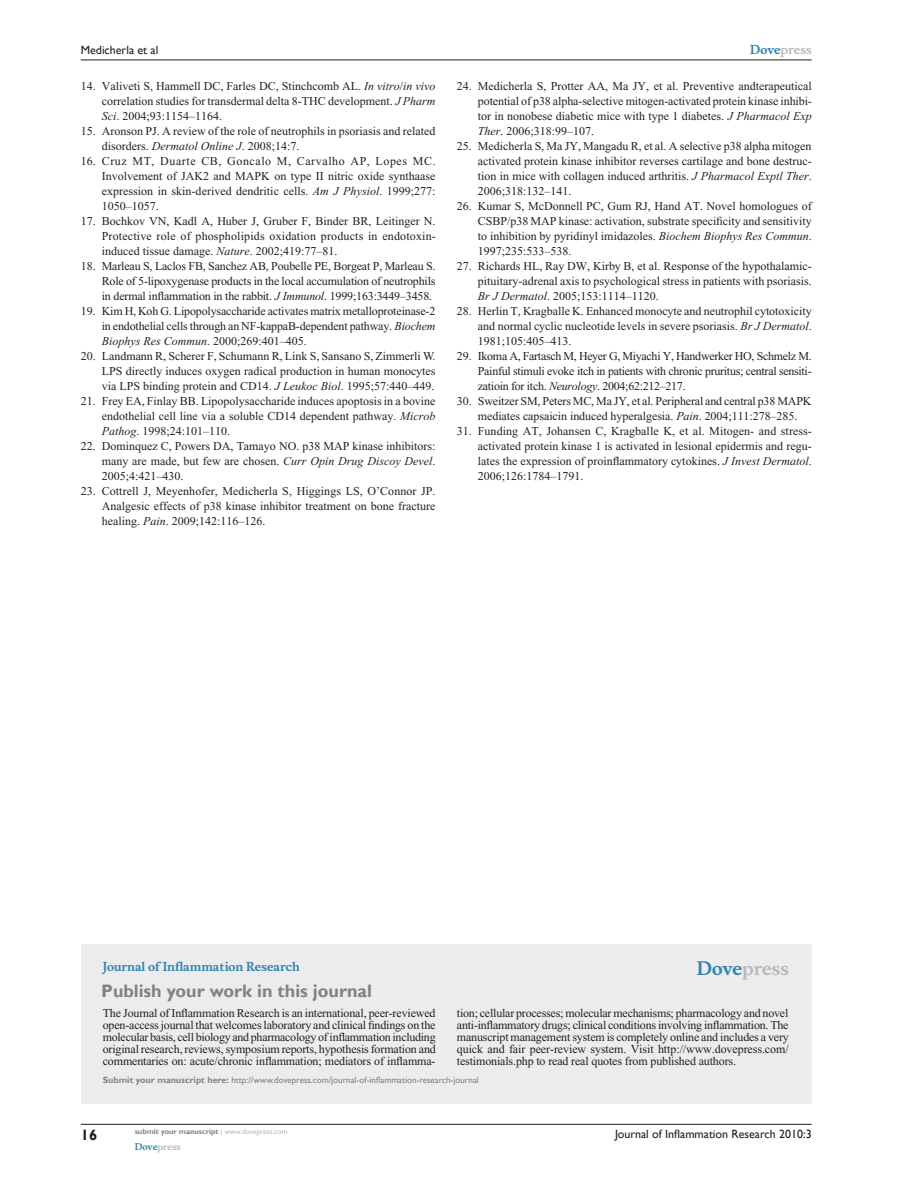
<style>
.page{position:relative;width:918px;height:1188px;background:#fff}
.page>*{position:absolute;margin:0;border:0;box-sizing:border-box;transform-origin:0 0}
.t1{font:700 18px "Gill Sans";color:#808285}
.t2{font:700 18px "Musee";color:#b8b9bc}
.t3{font:700 15px "Gill Sans";color:#231f20}
.t4{font:12px/15px "Times New Roman";color:#231f20;text-align:justify}
.t5{font:12px "Gill Sans";color:#231f20}
.t6{font:700 12px "Musee";color:#3485ae}
.t7{font:700 12px "Musee";color:#b8b9bc}
.t8{font:9px "Gill Sans";color:#808285}
.t9{font:700 9px "Musee";color:#b8b9bc}
.t10{font:700 7.5px "Gill Sans";color:#808285}
.s1{color:#3485ae}
.s2{font-style:italic}
.s3{font-weight:700}
.s4{font-weight:400;color:#b8b9bc}
</style>
<div class="page">
<div style="left:81px;top:944px;width:731px;height:159px;background:#ececee"></div>
<hr style="left:81px;top:1124px;width:731px;height:1px;background:#231f20">
<hr style="left:81px;top:60px;width:731px;height:1px;background:#231f20">
<p class="t5" style="left:81px;top:43px;width:79px">Medicherla et al</p>
<p class="t7" style="left:750px;top:43px;width:63px"><span class="s1">Dove</span>press</p>
<p class="t4" style="left:102px;top:79px;width:335px;text-indent:-21px">14. Valiveti S, Hammell DC, Farles DC, Stinchcomb AL. <span class="s2">In vitro</span>/<span class="s2">in vivo </span>correlation studies for transdermal delta 8-THC development. <span class="s2">J Pharm Sci</span>. 2004;93:1154–1164.</p>
<p class="t4" style="left:102px;top:124px;width:335px;text-indent:-21px">15. Aronson PJ. A review of the role of neutrophils in psoriasis and related disorders. <span class="s2">Dermatol Online J</span>. 2008;14:7.</p>
<p class="t4" style="left:102px;top:154px;width:335px;text-indent:-21px">16. Cruz MT, Duarte CB, Goncalo M, Carvalho AP, Lopes MC.<br>Involvement of JAK2 and MAPK on type II nitric oxide synthaase expression in skin-derived dendritic cells. <span class="s2">Am J Physiol</span>. 1999;277:<br>1050–1057.</p>
<p class="t4" style="left:102px;top:214px;width:336px;text-indent:-21px">17. Bochkov VN, Kadl A, Huber J, Gruber F, Binder BR, Leitinger N.<br>Protective role of phospholipids oxidation products in endotoxin&shy;induced tissue damage. <span class="s2">Nature</span>. 2002;419:77–81.</p>
<p class="t4" style="left:102px;top:259px;width:335px;text-indent:-21px">18. Marleau S, Laclos FB, Sanchez AB, Poubelle PE, Borgeat P, Marleau S.<br>Role of 5-lipoxygenase products in the local accumulation of neutrophils in dermal inflammation in the rabbit. <span class="s2">J Immunol</span>. 1999;163:3449–3458.</p>
<p class="t4" style="left:102px;top:304px;width:335px;text-indent:-21px">19. Kim H, Koh G. Lipopolysaccharide activates matrix metalloproteinase-2 in endothelial cells through an NF-kappaB-dependent pathway. <span class="s2">Biochem Biophys Res Commun</span>. 2000;269:401–405.</p>
<p class="t4" style="left:102px;top:349px;width:335px;text-indent:-21px">20. Landmann R, Scherer F, Schumann R, Link S, Sansano S, Zimmerli W.<br>LPS directly induces oxygen radical production in human monocytes via LPS binding protein and CD14. <span class="s2">J Leukoc Biol</span>. 1995;57:440–449.</p>
<p class="t4" style="left:102px;top:394px;width:335px;text-indent:-21px">21. Frey EA, Finlay BB. Lipopolysaccharide induces apoptosis in a bovine endothelial cell line via a soluble CD14 dependent pathway. <span class="s2">Microb Pathog</span>. 1998;24:101–110.</p>
<p class="t4" style="left:102px;top:439px;width:335px;text-indent:-21px">22. Dominquez C, Powers DA, Tamayo NO. p38 MAP kinase inhibitors: many are made, but few are chosen. <span class="s2">Curr Opin Drug Discoy Devel</span>.<br>2005;4:421–430.</p>
<p class="t4" style="left:102px;top:484px;width:335px;text-indent:-21px">23. Cottrell J, Meyenhofer, Medicherla S, Higgings LS, O’Connor JP.<br>Analgesic effects of p38 kinase inhibitor treatment on bone fracture healing. <span class="s2">Pain</span>. 2009;142:116–126.</p>
<p class="t4" style="left:478px;top:79px;width:335px;text-indent:-21px">24. Medicherla S, Protter AA, Ma JY, et al. Preventive andterapeutical potential of p38 alpha-selective mitogen-activated protein kinase inhibi&shy;tor in nonobese diabetic mice with type 1 diabetes. <span class="s2">J Pharmacol Exp Ther</span>. 2006;318:99–107.</p>
<p class="t4" style="left:478px;top:139px;width:335px;text-indent:-21px">25. Medicherla S, Ma JY, Mangadu R, et al. A selective p38 alpha mitogen activated protein kinase inhibitor reverses cartilage and bone destruc&shy;tion in mice with collagen induced arthritis. <span class="s2">J Pharmacol Exptl Ther</span>.<br>2006;318:132–141.</p>
<p class="t4" style="left:478px;top:199px;width:335px;text-indent:-21px">26. Kumar S, McDonnell PC, Gum RJ, Hand AT. Novel homologues of CSBP/p38 MAP kinase: activation, substrate specificity and sensitivity to inhibition by pyridinyl imidazoles. <span class="s2">Biochem Biophys Res Commun</span>.<br>1997;235:533–538.</p>
<p class="t4" style="left:478px;top:259px;width:335px;text-indent:-21px">27. Richards HL, Ray DW, Kirby B, et al. Response of the hypothalamic&shy;pituitary-adrenal axis to psychological stress in patients with psoriasis.<br><span class="s2">Br J Dermatol</span>. 2005;153:1114–1120.</p>
<p class="t4" style="left:478px;top:304px;width:335px;text-indent:-21px">28. Herlin T, Kragballe K. Enhanced monocyte and neutrophil cytotoxicity and normal cyclic nucleotide levels in severe psoriasis. <span class="s2">Br J Dermatol</span>.<br>1981;105:405–413.</p>
<p class="t4" style="left:478px;top:349px;width:335px;text-indent:-21px">29. Ikoma A, Fartasch M, Heyer G, Miyachi Y, Handwerker HO, Schmelz M.<br>Painful stimuli evoke itch in patients with chronic pruritus; central sensiti&shy;zatioin for itch. <span class="s2">Neurology</span>. 2004;62:212–217.</p>
<p class="t4" style="left:457px;top:394px;width:356px;text-align:center">30. Sweitzer SM, Peters MC, Ma JY, et al. Peripheral and central p38 MAPK mediates capsaicin induced hyperalgesia. <span class="s2">Pain</span>. 2004;111:278–285.</p>
<p class="t4" style="left:478px;top:424px;width:335px;text-indent:-21px">31. Funding AT, Johansen C, Kragballe K, et al. Mitogen- and stress&shy;activated protein kinase 1 is activated in lesional epidermis and regu&shy;lates the expression of proinflammatory cytokines. <span class="s2">J Invest Dermatol</span>.<br>2006;126:1784–1791.</p>
<p class="t6" style="left:103px;top:959px;width:199px">Journal of Inflammation Research</p>
<h1 class="t1" style="left:101px;top:980px;width:272px">Publish your work in this journal</h1>
<h1 class="t2" style="left:697px;top:958px;width:94px"><span class="s1">Dove</span>press</h1>
<p class="t4" style="left:103px;top:1007px;width:335px;line-height:12px">The Journal of Inflammation Research is an international, peer-reviewed open-access journal that welcomes laboratory and clinical findings on the molecular basis, cell biology and pharmacology of inflammation including original research, reviews, symposium reports, hypothesis formation and commentaries on: acute/chronic inflammation; mediators of inflamma-</p>
<p class="t4" style="left:457px;top:1007px;width:334px;line-height:12px">tion; cellular processes; molecular mechanisms; pharmacology and novel anti-inflammatory drugs; clinical conditions involving inflammation. The manuscript management system is completely online and includes a very quick and fair peer-review system. Visit http://www.dovepress.com/ testimonials.php to read real quotes from published authors.</p>
<p class="t8" style="left:103px;top:1075px;width:378px"><span class="s3">Submit your manuscript here:</span> http://www.dovepress.com/journal-of-inflammation-research-journal</p>
<p class="t3" style="left:81px;top:1126px;width:18px">16</p>
<p class="t10" style="left:135px;top:1127px;width:154px">submit your manuscript <span class="s4">| www.dovepress.com</span></p>
<p class="t9" style="left:135px;top:1141px;width:48px"><span class="s1">Dove</span>press</p>
<p class="t5" style="left:615px;top:1127px;width:198px">Journal of Inflammation Research 2010:3</p>
</div>
